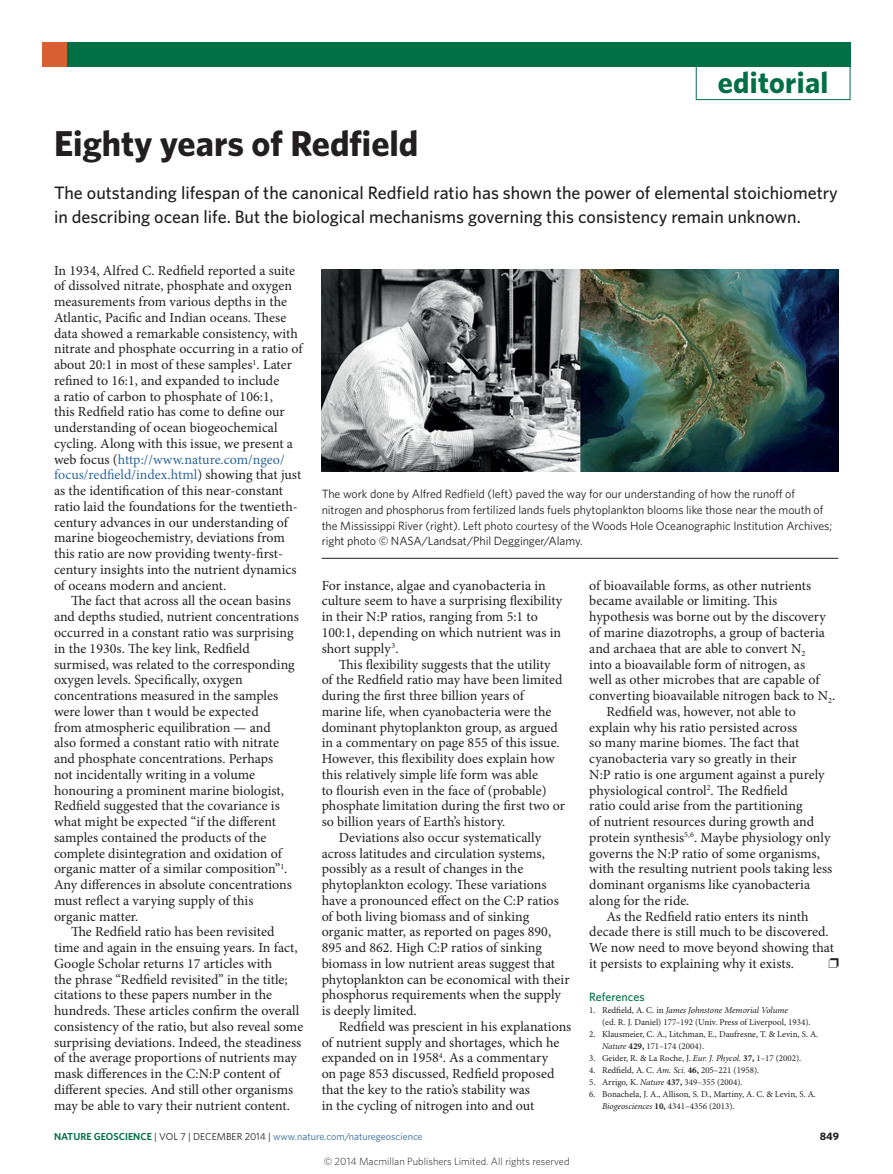
<style>
.page{position:relative;width:893px;height:1174px;background:#fff}
.page>*{position:absolute;margin:0;border:0;box-sizing:border-box;transform-origin:0 0}
.Title{font:700 36px "Whitney";color:#231f20}
.t1{font:30px "Whitney Bold 2";letter-spacing:.01em;color:#016f45}
.Standfirst{font:500 18px/24px "Whitney";color:#231f20}
.Body_text{font:13.95px/15.8px "Minion Pro";letter-spacing:.005em;color:#231f20}
.Body_first{font:13.95px/15.8px "Minion Pro";letter-spacing:.005em;color:#231f20}
.Figure_caption{font:12px/15.8px "Whitney";letter-spacing:-.005em;color:#231f20}
.Ref_head{font:500 12px "Whitney";color:#016f45}
.t2{font:700 10.8px "Whitney";color:#231f20}
.t3{font:300 10.5px "Whitney";color:#1d1d1b}
.t4{font:10.2px "Whitney";color:#2f679b}
.References{font:9px/12px "Minion Pro";color:#231f20}
.s1{color:#2f679b}
.s2{font-style:italic}
.s3{font-weight:700}
.s4{font-weight:600;color:#016f45}
.s5{color:#231f20}
</style>
<div class="page">
<div style="left:696px;top:66px;width:154px;height:34px;border:1px solid #016f45"></div>
<div style="left:43px;top:43px;width:807px;height:24px;background:#016f45"></div>
<div style="left:43px;top:43px;width:24px;height:24px;background:#d96033"></div>
<hr style="left:322px;top:558px;width:516px;height:1px;background:#231f20">
<img style="left:322px;top:269px;width:516px;height:202px">
<p class="Title" style="left:54px;top:120px;width:366px">Eighty years of Redfield</p>
<h2 class="t1" style="left:718px;top:62px;width:112px">editorial</h2>
<p class="Standfirst" style="left:54px;top:181px;width:785px">The outstanding lifespan of the canonical Redfield ratio has shown the power of elemental stoichiometry in describing ocean life. But the biological mechanisms governing this consistency remain unknown.</p>
<p class="Body_first" style="left:54px;top:262px;width:250px">In 1934, Alfred C. Redfield reported a suite of dissolved nitrate, phosphate and oxygen measurements from various depths in the Atlantic, Pacific and Indian oceans. These data showed a remarkable consistency, with nitrate and phosphate occurring in a ratio of about 20:1 in most of these samples<sup>1</sup>. Later refined to 16:1, and expanded to include<br>a ratio of carbon to phosphate of 106:1,<br>this Redfield ratio has come to define our understanding of ocean biogeochemical cycling. Along with this issue, we present a web focus (<span class="s1">http://www.nature.com/ngeo/ focus/redfield/index.html</span>) showing that just as the identification of this near-constant ratio laid the foundations for the twentieth&shy;century advances in our understanding of marine biogeochemistry, deviations from this ratio are now providing twenty-first&shy;century insights into the nutrient dynamics of oceans modern and ancient.</p>
<p class="Body_text" style="left:54px;top:593px;width:246px;text-indent:17px">The fact that across all the ocean basins and depths studied, nutrient concentrations occurred in a constant ratio was surprising in the 1930s. The key link, Redfield surmised, was related to the corresponding oxygen levels. Specifically, oxygen concentrations measured in the samples were lower than t would be expected<br>from atmospheric equilibration — and<br>also formed a constant ratio with nitrate and phosphate concentrations. Perhaps<br>not incidentally writing in a volume honouring a prominent marine biologist, Redfield suggested that the covariance is what might be expected “if the different samples contained the products of the complete disintegration and oxidation of organic matter of a similar composition”<sup>1</sup>.<br>Any differences in absolute concentrations must reflect a varying supply of this organic matter.</p>
<p class="Body_text" style="left:54px;top:924px;width:251px;text-indent:17px">The Redfield ratio has been revisited time and again in the ensuing years. In fact, Google Scholar returns 17 articles with<br>the phrase “Redfield revisited” in the title; citations to these papers number in the hundreds. These articles confirm the overall consistency of the ratio, but also reveal some surprising deviations. Indeed, the steadiness of the average proportions of nutrients may mask differences in the C:N:P content of different species. And still other organisms may be able to vary their nutrient content.</p>
<p class="Figure_caption" style="left:322px;top:486px;width:512px">The work done by Alfred Redfield (left) paved the way for our understanding of how the runoff of nitrogen and phosphorus from fertilized lands fuels phytoplankton blooms like those near the mouth of the Mississippi River (right). Left photo courtesy of the Woods Hole Oceanographic Institution Archives; right photo © NASA/Landsat/Phil Degginger/Alamy.</p>
<p class="Body_text" style="left:322px;top:577px;width:242px">For instance, algae and cyanobacteria in culture seem to have a surprising flexibility in their N:P ratios, ranging from 5:1 to 100:1, depending on which nutrient was in short supply<sup>3</sup>.</p>
<p class="Body_text" style="left:322px;top:656px;width:245px;text-indent:17px">This flexibility suggests that the utility of the Redfield ratio may have been limited during the first three billion years of marine life, when cyanobacteria were the dominant phytoplankton group, as argued in a commentary on page 855 of this issue.<br>However, this flexibility does explain how this relatively simple life form was able<br>to flourish even in the face of (probable) phosphate limitation during the first two or so billion years of Earth’s history.</p>
<p class="Body_text" style="left:322px;top:829px;width:249px;text-indent:17px">Deviations also occur systematically across latitudes and circulation systems, possibly as a result of changes in the phytoplankton ecology. These variations have a pronounced effect on the C:P ratios of both living biomass and of sinking organic matter, as reported on pages 890, 895 and 862. High C:P ratios of sinking biomass in low nutrient areas suggest that phytoplankton can be economical with their phosphorus requirements when the supply is deeply limited.</p>
<p class="Body_text" style="left:322px;top:1018px;width:251px;text-indent:17px">Redfield was prescient in his explanations of nutrient supply and shortages, which he expanded on in 1958<sup>4</sup>. As a commentary<br>on page 853 discussed, Redfield proposed that the key to the ratio’s stability was<br>in the cycling of nitrogen into and out</p>
<p class="Body_text" style="left:589px;top:577px;width:247px">of bioavailable forms, as other nutrients became available or limiting. This hypothesis was borne out by the discovery of marine diazotrophs, a group of bacteria and archaea that are able to convert N<sub>2<br></sub>into a bioavailable form of nitrogen, as<br>well as other microbes that are capable of converting bioavailable nitrogen back to N<sub>2</sub>.</p>
<p class="Body_text" style="left:589px;top:703px;width:245px;text-indent:17px">Redfield was, however, not able to explain why his ratio persisted across<br>so many marine biomes. The fact that cyanobacteria vary so greatly in their<br>N:P ratio is one argument against a purely physiological control<sup>2</sup>. The Redfield<br>ratio could arise from the partitioning<br>of nutrient resources during growth and protein synthesis<sup>5,6</sup>. Maybe physiology only governs the N:P ratio of some organisms, with the resulting nutrient pools taking less dominant organisms like cyanobacteria along for the ride.</p>
<p class="Body_text" style="left:589px;top:908px;width:246px;text-indent:17px">As the Redfield ratio enters its ninth decade there is still much to be discovered.<br>We now need to move beyond showing that it persists to explaining why it exists.</p>
<p class="Ref_head" style="left:589px;top:988px;width:57px">References</p>
<p class="References" style="left:602px;top:1003px;width:210px;text-indent:-13px">1. Redfield, A. C. in <span class="s2">James Johnstone Memorial Volume<br></span>(ed. R. J. Daniel) 177–192 (Univ. Press of Liverpool, 1934).</p>
<p class="References" style="left:602px;top:1027px;width:218px;text-indent:-13px">2. Klausmeier, C. A., Litchman, E., Daufresne, T. &amp; Levin, S. A.<br><span class="s2">Nature</span> <span class="s3">429,</span> 171–174 (2004).</p>
<p class="References" style="left:589px;top:1051px;width:214px">3. Geider, R. &amp; La Roche, J. <span class="s2">Eur. J. Phycol.</span> <span class="s3">37,</span> 1–17 (2002).</p>
<p class="References" style="left:589px;top:1063px;width:171px">4. Redfield, A. C. <span class="s2">Am. Sci.</span> <span class="s3">46,</span> 205–221 (1958).</p>
<p class="References" style="left:589px;top:1075px;width:155px">5. Arrigo, K. <span class="s2">Nature</span> <span class="s3">437,</span> 349–355 (2004).</p>
<p class="References" style="left:602px;top:1087px;width:215px;text-indent:-13px">6. Bonachela, J. A., Allison, S. D., Martiny, A. C. &amp; Levin, S. A.<br><span class="s2">Biogeosciences</span> <span class="s3">10,</span> 4341–4356 (2013).</p>
<p class="t4" style="left:54px;top:1129px;width:370px"><span class="s4">NATURE GEOSCIENCE</span> <span class="s5">| VOL 7 | DECEMBER 2014 |</span> www.nature.com/naturegeoscience</p>
<p class="t2" style="left:820px;top:1129px;width:21px">849</p>
<p class="t3" style="left:324px;top:1154px;width:247px">© 2014 Macmillan Publishers Limited. All rights reserved</p>
</div>
